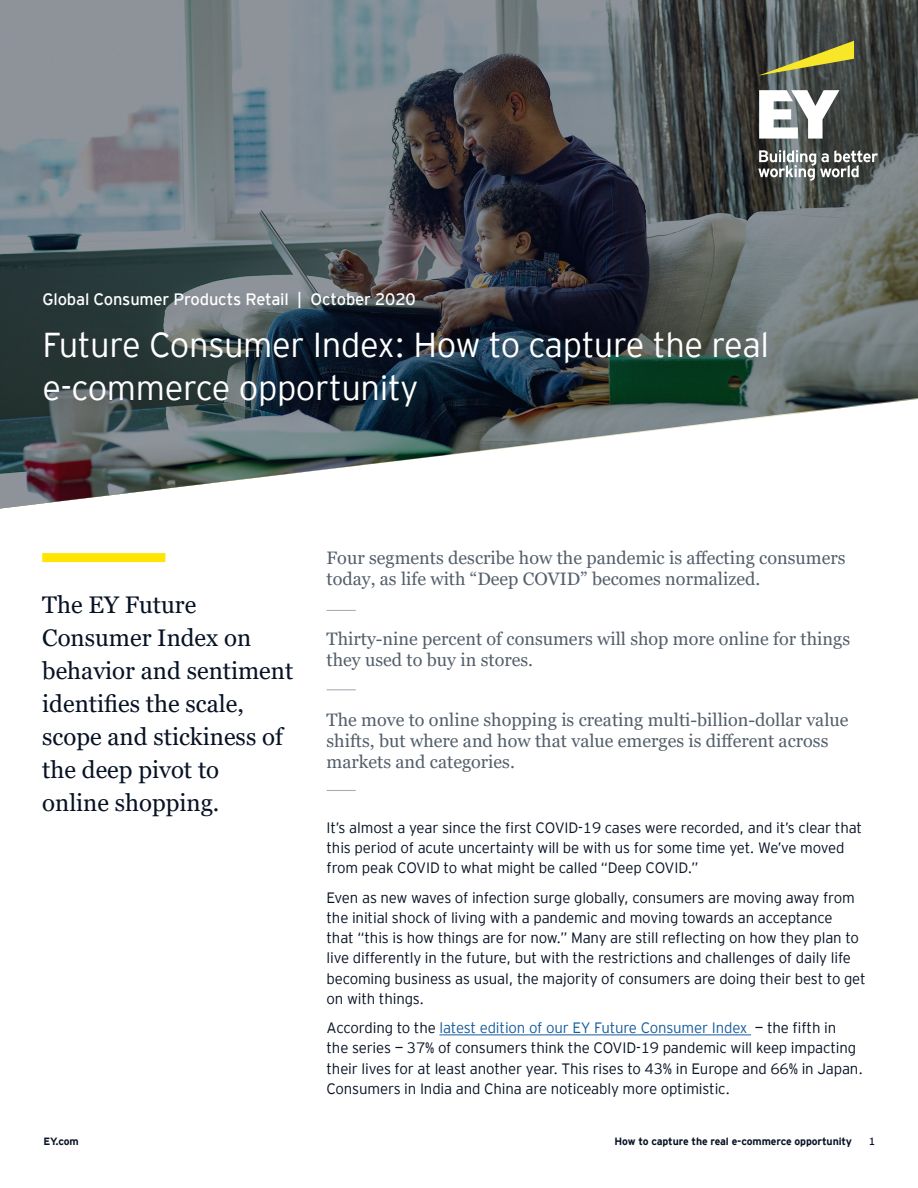
<style>
.page{position:relative;width:918px;height:1188px;background:#fff}
.page>*{position:absolute;margin:0;border:0;box-sizing:border-box;transform-origin:0 0}
.Headline{font:300 34.5px/43.5px "EY Interstate";letter-spacing:-.01em;color:#fff}
.Standfirst{font:24px/33px "Georgia";color:#071224}
.Standfirst-2{font:18px/21px "Georgia";color:#545f6b}
.Subhead_1_Regular{font:16.5px "EY Interstate";letter-spacing:-.01em;color:#fff}
.Body_copy_italic{font:300 15px/20.2px "EY Interstate";letter-spacing:-.01em;color:#071224}
.Headline-2{font:700 10.5px "EY Interstate";letter-spacing:-.01em;color:#071224}
.Document_title_Addit{font:700 10.5px "EY Interstate";color:#071224}
.Page_No_s_Left{font:10.5px "EY Interstate";color:#071224}
.s1{color:#175d9e}
</style>
<div class="page">
<img style="left:0;top:0;width:918px;height:509px">
<div style="left:40px;top:289px;width:752px;height:142px;background:#231f20;opacity:.3"></div>
<hr style="left:439px;top:1035px;width:312px;height:1px;background:#175d9e">
<svg style="left:758px;top:41px;width:96px;height:35px;background:#787848"></svg>
<svg style="left:758px;top:90px;width:120px;height:91px"></svg>
<div style="left:42px;top:553px;width:123px;height:9px;background:#ffe501"></div>
<svg style="left:327px;top:610px;width:29px;height:1px"></svg>
<svg style="left:327px;top:689px;width:29px;height:1px"></svg>
<svg style="left:327px;top:790px;width:29px;height:1px"></svg>
<p class="Subhead_1_Regular" style="left:43px;top:287px;width:375px">Global Consumer Products Retail | October 2020</p>
<p class="Headline" style="left:43px;top:321px;width:728px">Future Consumer Index: How to capture the real e-commerce opportunity</p>
<p class="Standfirst" style="left:42px;top:589px;width:253px">The EY Future<br>Consumer Index on behavior and sentiment identifies the scale, scope and stickiness of the deep pivot to<br>online shopping.</p>
<p class="Standfirst-2" style="left:327px;top:548px;width:521px">Four segments describe how the pandemic is affecting consumers today, as life with “Deep COVID” becomes normalized.</p>
<p class="Standfirst-2" style="left:327px;top:629px;width:525px">Thirty-nine percent of consumers will shop more online for things they used to buy in stores.</p>
<p class="Standfirst-2" style="left:327px;top:710px;width:524px">The move to online shopping is creating multi-billion-dollar value shifts, but where and how that value emerges is different across markets and categories.</p>
<p class="Body_copy_italic" style="left:327px;top:816px;width:537px">It’s almost a year since the first COVID-19 cases were recorded, and it’s clear that this period of acute uncertainty will be with us for some time yet. We’ve moved from peak COVID to what might be called “Deep COVID.”</p>
<p class="Body_copy_italic" style="left:327px;top:886px;width:541px">Even as new waves of infection surge globally, consumers are moving away from the initial shock of living with a pandemic and moving towards an acceptance<br>that “this is how things are for now.” Many are still reflecting on how they plan to live differently in the future, but with the restrictions and challenges of daily life becoming business as usual, the majority of consumers are doing their best to get on with things.</p>
<p class="Body_copy_italic" style="left:327px;top:1017px;width:538px">According to the <span class="s1">latest edition of our EY Future Consumer Index</span> — the fifth in<br>the series — 37% of consumers think the COVID-19 pandemic will keep impacting their lives for at least another year. This rises to 43% in Europe and 66% in Japan.<br>Consumers in India and China are noticeably more optimistic.</p>
<p class="Document_title_Addit" style="left:44px;top:1133px;width:36px">EY.com</p>
<p class="Headline-2" style="left:614px;top:1133px;width:239px">How to capture the real e-commerce opportunity</p>
<p class="Page_No_s_Left" style="left:869px;top:1133px;width:8px">1</p>
</div>
